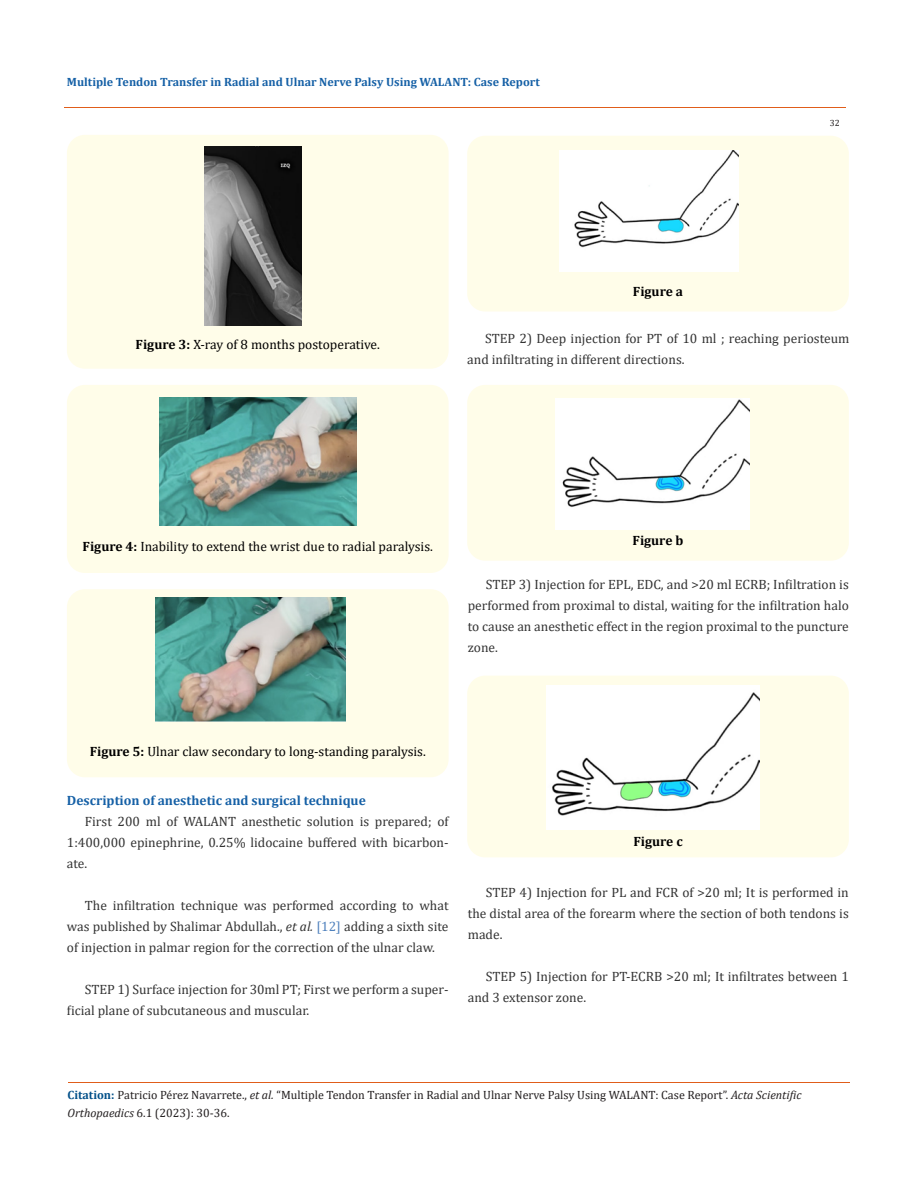
<style>
.page{position:relative;width:917px;height:1188px;background:#fff}
.page>*{position:absolute;margin:0;border:0;box-sizing:border-box;transform-origin:0 0}
.t1{font:13.5px/21px "Cambria";color:#333;text-align:justify}
.t2{font:13.5px "Cambria";color:#000}
.t3{font:700 13.5px "Cambria";color:#1560a6}
.t4{font:700 13.5px "Cambria";color:#000}
.t5{font:12px/18px "Cambria";color:#231f20}
.t6{font:700 12px "Cambria";color:#1560a6}
.t7{font:9px "Cambria";color:#231f20}
.s1{font-weight:700}
.s2{font-style:italic}
.s3{color:#4f81bd}
.s4{font-weight:700;color:#035089}
</style>
<div class="page">
<div style="left:67px;top:135px;width:381px;height:234px;background:#fffde9;border-radius:18px"></div>
<img style="left:204px;top:147px;width:98px;height:178px">
<div style="left:67px;top:385px;width:381px;height:188px;background:#fffde9;border-radius:18px"></div>
<img style="left:160px;top:398px;width:196px;height:127px">
<div style="left:67px;top:589px;width:381px;height:188px;background:#fffde9;border-radius:18px"></div>
<img style="left:155px;top:597px;width:190px;height:124px">
<div style="left:467px;top:136px;width:381px;height:176px;background:#fffde9;border-radius:18px"></div>
<img style="left:559px;top:150px;width:179px;height:121px">
<div style="left:467px;top:385px;width:381px;height:176px;background:#fffde9;border-radius:18px"></div>
<img style="left:555px;top:398px;width:194px;height:131px">
<div style="left:467px;top:676px;width:381px;height:181px;background:#fffde9;border-radius:18px"></div>
<img style="left:546px;top:686px;width:213px;height:144px">
<hr style="left:64px;top:108px;width:781px;height:1px;background:#e05d1a">
<hr style="left:68px;top:1083px;width:781px;height:1px;background:#e05d1a">
<p class="t6" style="left:67px;top:73px;width:474px">Multiple Tendon Transfer in Radial and Ulnar Nerve Palsy Using WALANT: Case Report</p>
<p class="t4" style="left:633px;top:282px;width:52px">Figure a</p>
<p class="t7" style="left:829px;top:118px;width:11px">32</p>
<p class="t2" style="left:136px;top:336px;width:246px"><span class="s1">Figure 3:</span> X-ray of 8 months postoperative.</p>
<p class="t1" style="left:467px;top:328px;width:384px;text-indent:18px">STEP 2) Deep injection for PT of 10 ml ; reaching periosteum and infiltrating in different directions.</p>
<p class="t2" style="left:83px;top:539px;width:352px"><span class="s1">Figure 4:</span> Inability to extend the wrist due to radial paralysis.</p>
<p class="t4" style="left:632px;top:531px;width:52px">Figure b</p>
<p class="t1" style="left:468px;top:574px;width:382px;text-indent:18px">STEP 3) Injection for EPL, EDC, and &gt;20 ml ECRB; Infiltration is performed from proximal to distal, waiting for the infiltration halo to cause an anesthetic effect in the region proximal to the puncture zone.</p>
<p class="t2" style="left:90px;top:743px;width:337px"><span class="s1">Figure 5:</span> Ulnar claw secondary to long-standing paralysis.</p>
<p class="t3" style="left:67px;top:791px;width:300px">Description of anesthetic and surgical technique</p>
<p class="t1" style="left:67px;top:811px;width:383px;text-indent:18px">First 200 ml of WALANT anesthetic solution is prepared; of 1:400,000 epinephrine, 0.25% lidocaine buffered with bicarbon&shy;ate.</p>
<p class="t1" style="left:67px;top:895px;width:383px;text-indent:18px">The infiltration technique was performed according to what was published by Shalimar Abdullah., <span class="s2">et al.</span> <span class="s3">[12]</span> adding a sixth site of injection in palmar region for the correction of the ulnar claw.</p>
<p class="t1" style="left:67px;top:979px;width:383px;text-indent:18px">STEP 1) Surface injection for 30ml PT; First we perform a super&shy;ficial plane of subcutaneous and muscular.</p>
<p class="t4" style="left:633px;top:832px;width:51px">Figure c</p>
<p class="t1" style="left:468px;top:882px;width:382px;text-indent:18px">STEP 4) Injection for PL and FCR of &gt;20 ml; It is performed in the distal area of the forearm where the section of both tendons is made.</p>
<p class="t1" style="left:468px;top:966px;width:382px;text-indent:18px">STEP 5) Injection for PT-ECRB &gt;20 ml; It infiltrates between 1 and 3 extensor zone.</p>
<p class="t5" style="left:68px;top:1086px;width:735px"><span class="s4">Citation:</span> Patricio Pérez Navarrete., <span class="s2">et al.</span> “Multiple Tendon Transfer in Radial and Ulnar Nerve Palsy Using WALANT: Case Report”. <span class="s2">Acta Scientific<br>Orthopaedics</span> 6.1 (2023): 30-36.</p>
</div>
